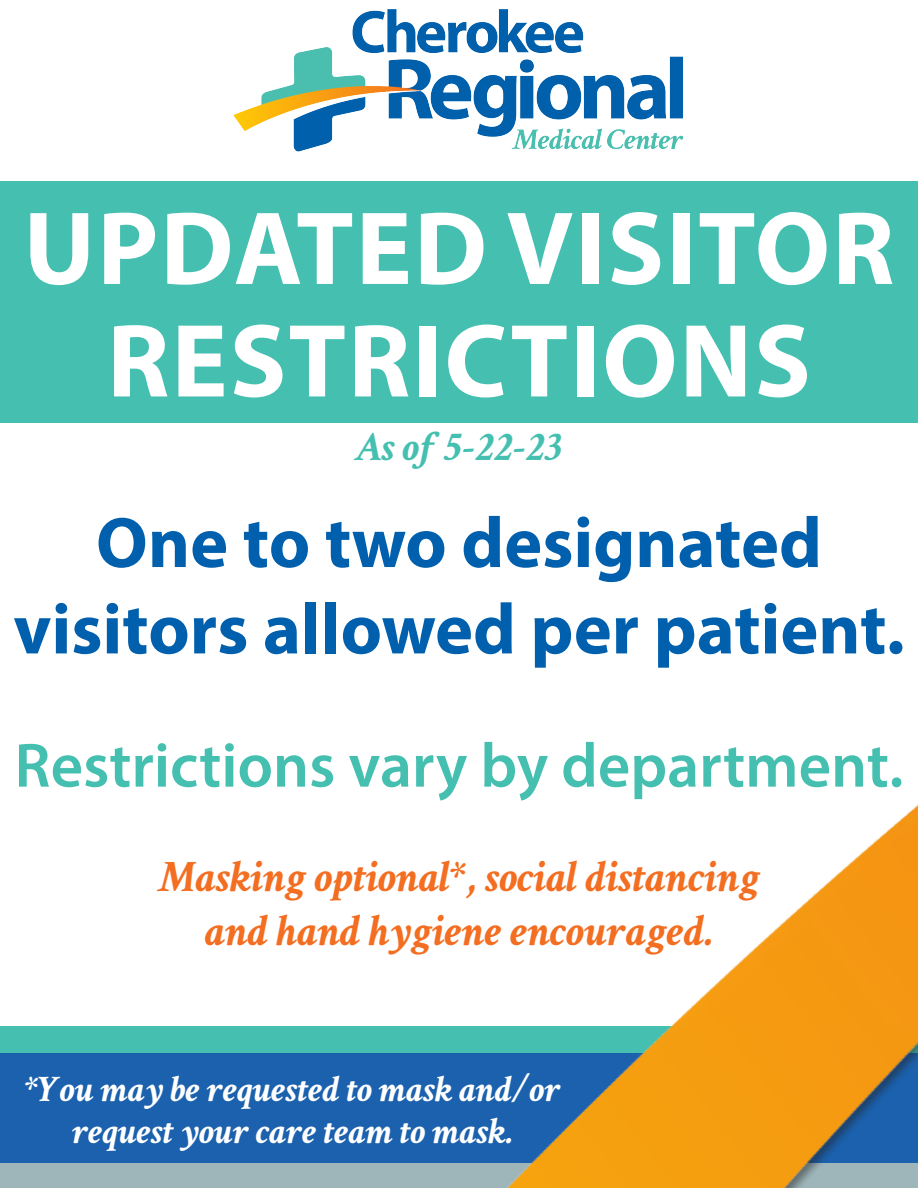
<style>
.page{position:relative;width:918px;height:1188px;background:#fff}
.page>*{position:absolute;margin:0;border:0;box-sizing:border-box;transform-origin:0 0}
.t1{font:700 105px/112.5px "Myriad Pro";letter-spacing:.02em;color:#fff;text-align:center}
.t2{font:700 72px "Myriad Pro";color:#0160ad}
.t3{font:600 63px "Myriad Pro";color:#44bfb0}
.t4{font:italic 700 45px "Crimson Text";color:#f36e21}
.t5{font:italic 700 42px "Crimson Text";color:#44bfb0}
.t6{font:italic 700 37.5px "Crimson Text";color:#fff}
</style>
<div class="page">
<div style="left:0;top:182px;width:918px;height:241px;background:#44bfb0"></div>
<div style="left:0;top:1152px;width:918px;height:36px;background:#9eb6ba"></div>
<div style="left:0;top:1026px;width:918px;height:54px;background:#44bfb0"></div>
<div style="left:0;top:1053px;width:918px;height:110px;background:#1b61ad"></div>
<div style="left:432px;top:369px;width:486px;height:819px;background:#231f20;opacity:.5"></div>
<img style="left:432px;top:769px;width:486px;height:419px">
<img style="left:234px;top:9px;width:450px;height:143px">
<p class="t1" style="left:24px;top:189px;width:872px">UPDATED VISITOR<br>RESTRICTIONS</p>
<p class="t5" style="left:355px;top:421px;width:209px">As of 5-22-23</p>
<p class="t2" style="left:96px;top:496px;width:727px">One to two designated</p>
<p class="t2" style="left:13px;top:582px;width:893px">visitors allowed per patient.</p>
<p class="t3" style="left:15px;top:725px;width:890px">Restrictions vary by department.</p>
<p class="t4" style="left:158px;top:850px;width:604px">Masking optional*, social distancing</p>
<p class="t4" style="left:205px;top:904px;width:510px">and hand hygiene encouraged.</p>
<p class="t6" style="left:25px;top:1066px;width:537px">*You may be requested to mask and/or</p>
<p class="t6" style="left:72px;top:1108px;width:442px">request your care team to mask.</p>
</div>
